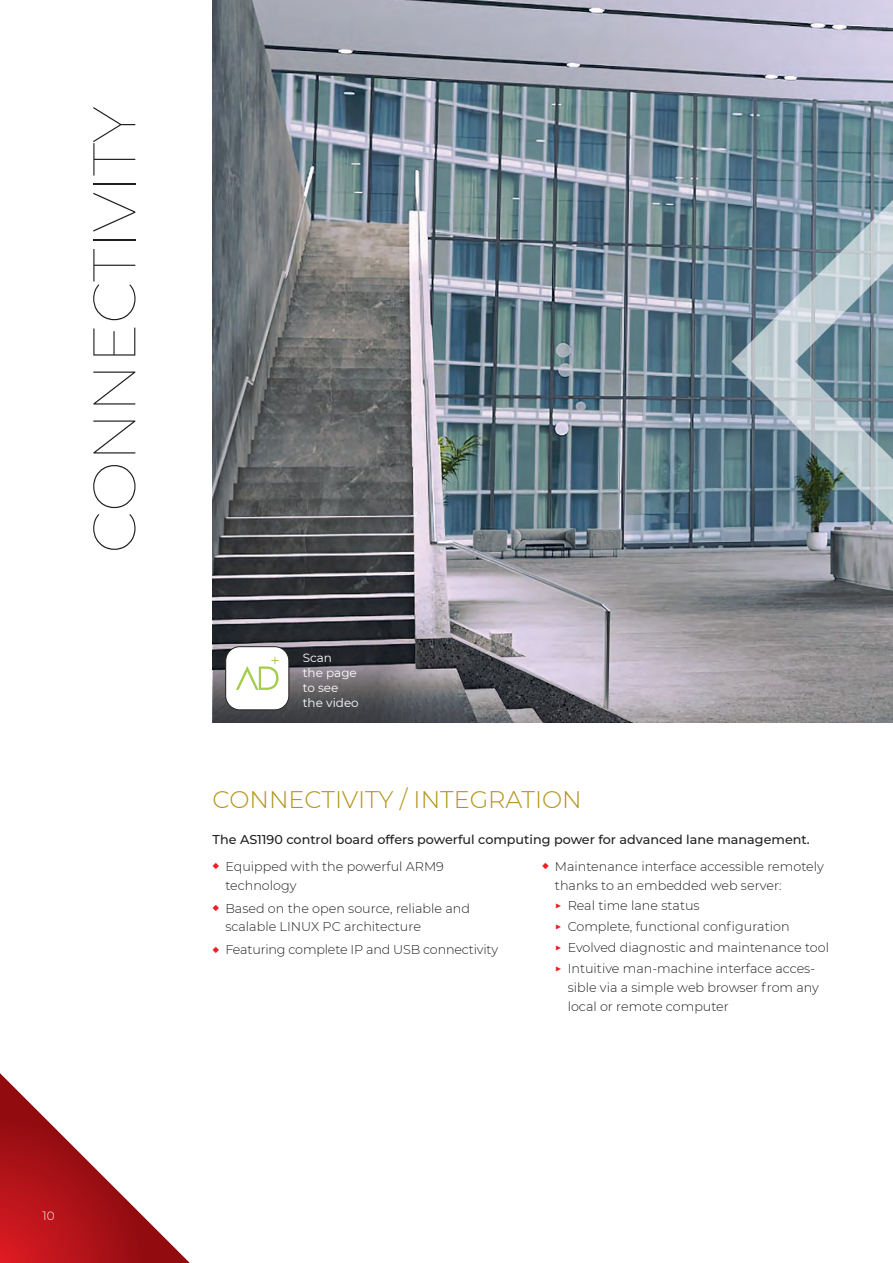
<style>
.page{position:relative;width:893px;height:1263px;background:#fff}
.page>*{position:absolute;margin:0;border:0;box-sizing:border-box;transform-origin:0 0}
.t1{font:100 60px "Montserrat";color:#231f20}
.t2{font:300 24px "Montserrat";color:#b49316}
.t3{font:300 12.75px/18.8px "Montserrat";color:#231f20}
.t4{font:500 12.75px "Montserrat";color:#231f20}
.t5{font:12px/15px "Montserrat";color:#fff}
.t6{font:300 12px "Montserrat";color:#fff}
.s1{font-weight:400;font-size:11.55px;color:#ee1d23}
</style>
<div class="page">
<img style="left:213px;top:0;width:516px;height:723px">
<svg style="left:213px;top:590px;width:250px;height:133px;background:#57575c"></svg>
<svg style="left:729px;top:0;width:164px;height:723px;background:#8997a2"></svg>
<svg style="left:0;top:1073px;width:190px;height:190px"></svg>
<div style="left:226px;top:647px;width:63px;height:63px;background:#fff;border-radius:14px"></div>
<div style="left:225px;top:646px;width:64px;height:64px;border:1px solid #231f20;border-radius:14px"></div>
<svg style="left:236px;top:657px;width:43px;height:33px"></svg>
<h1 class="t1" style="left:74px;top:553px;width:449px;rotate:-90deg">CONNECTIVITY</h1>
<p class="t5" style="left:303px;top:649px;width:58px">Scan<br>the page to see the video</p>
<h2 class="t2" style="left:213px;top:783px;width:371px">CONNECTIVITY / INTEGRATION</h2>
<p class="t4" style="left:213px;top:830px;width:599px">The AS1190 control board offers powerful computing power for advanced lane management.</p>
<p class="t3" style="left:225px;top:856px;width:220px;text-indent:-13px"><span class="s1">◆</span> Equipped with the powerful ARM9 technology</p>
<p class="t3" style="left:225px;top:898px;width:246px;text-indent:-13px"><span class="s1">◆</span> Based on the open source, reliable and scalable LINUX PC architecture</p>
<p class="t3" style="left:213px;top:940px;width:287px"><span class="s1">◆</span> Featuring complete IP and USB connectivity</p>
<p class="t3" style="left:555px;top:856px;width:270px;text-indent:-13px"><span class="s1">◆</span> Maintenance interface accessible remotely thanks to an embedded web server:</p>
<p class="t3" style="left:555px;top:895px;width:276px;line-height:20.9px"><span class="s1">▶</span> Real time lane status<br><span class="s1">▶</span> Complete, functional configuration<br><span class="s1">▶</span> Evolved diagnostic and maintenance tool <span class="s1">▶</span> Intuitive man-machine interface acces-</p>
<p class="t3" style="left:568px;top:977px;width:253px">sible via a simple web browser from any local or remote computer</p>
<p class="t6" style="left:43px;top:1208px;width:14px">10</p>
</div>
